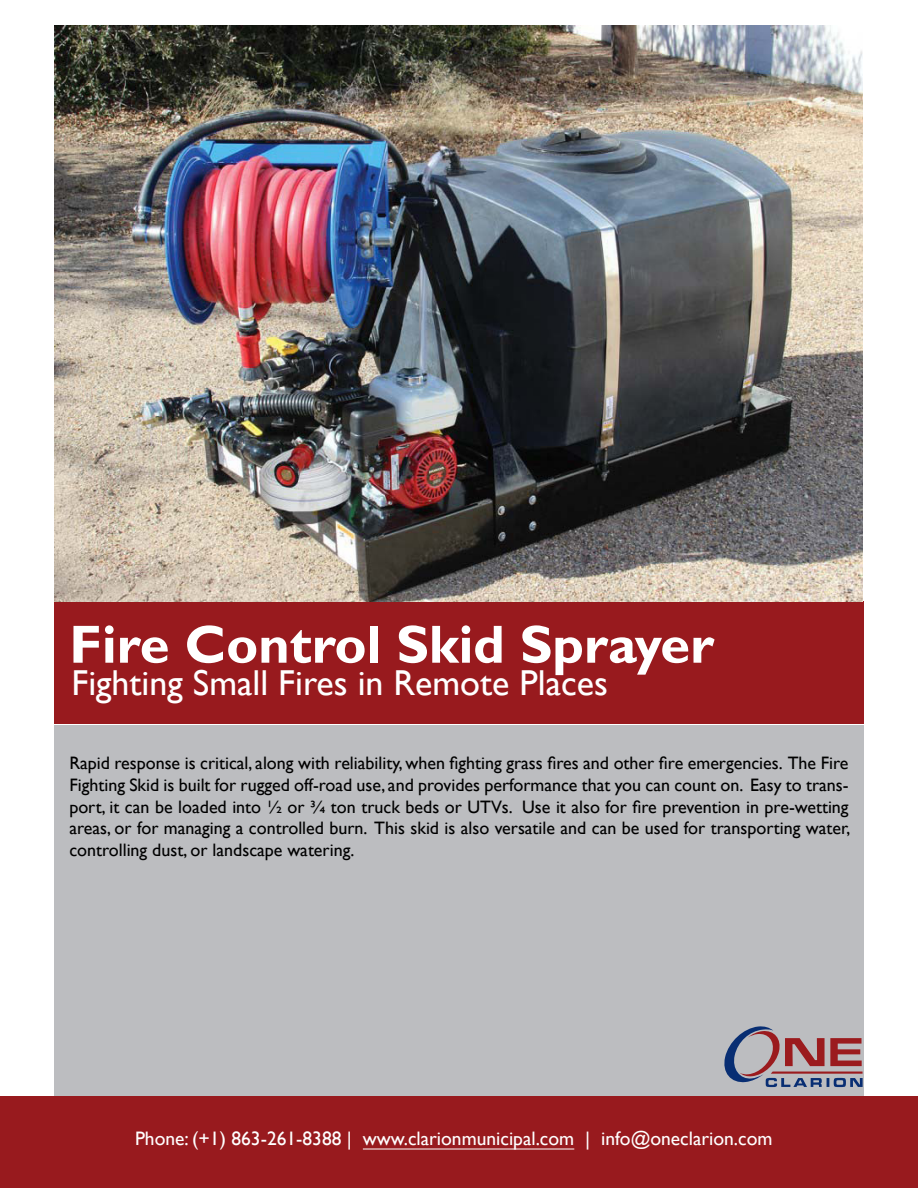
<style>
.page{position:relative;width:918px;height:1188px;background:#fff}
.page>*{position:absolute;margin:0;border:0;box-sizing:border-box;transform-origin:0 0}
.t1{font:700 54px "Gill Sans";color:#fff}
.t2{font:36px "Gill Sans";color:#fff}
.t3{font:19.5px "Gill Sans";color:#fff}
.t4{font:18px/21.6px "Gill Sans";color:#000;text-align:justify}
</style>
<div class="page">
<div style="left:54px;top:602px;width:810px;height:122px;background:#981a1e"></div>
<div style="left:0;top:1096px;width:918px;height:92px;background:#981a1e"></div>
<div style="left:54px;top:725px;width:810px;height:371px;background:#bcbdc0"></div>
<svg style="left:724px;top:1026px;width:139px;height:61px"></svg>
<img style="left:54px;top:26px;width:809px;height:575px">
<hr style="left:363px;top:1149px;width:211px;height:1px;background:#fff">
<p class="t1" style="left:69px;top:612px;width:646px">Fire Control Skid Sprayer</p>
<p class="t2" style="left:71px;top:662px;width:538px">Fighting Small Fires in Remote Places</p>
<p class="t4" style="left:69px;top:753px;width:783px">Rapid response is critical, along with reliability, when fighting grass fires and other fire emergencies. The Fire Fighting Skid is built for rugged off-road use, and provides performance that you can count on. Easy to trans&shy;port, it can be loaded into ½ or ¾ ton truck beds or UTVs. Use it also for fire prevention in pre-wetting areas, or for managing a controlled burn. This skid is also versatile and can be used for transporting water, controlling dust, or landscape watering.</p>
<p class="t3" style="left:135px;top:1128px;width:639px">Phone: (+1) 863-261-8388 | www.clarionmunicipal.com | info@oneclarion.com</p>
</div>
